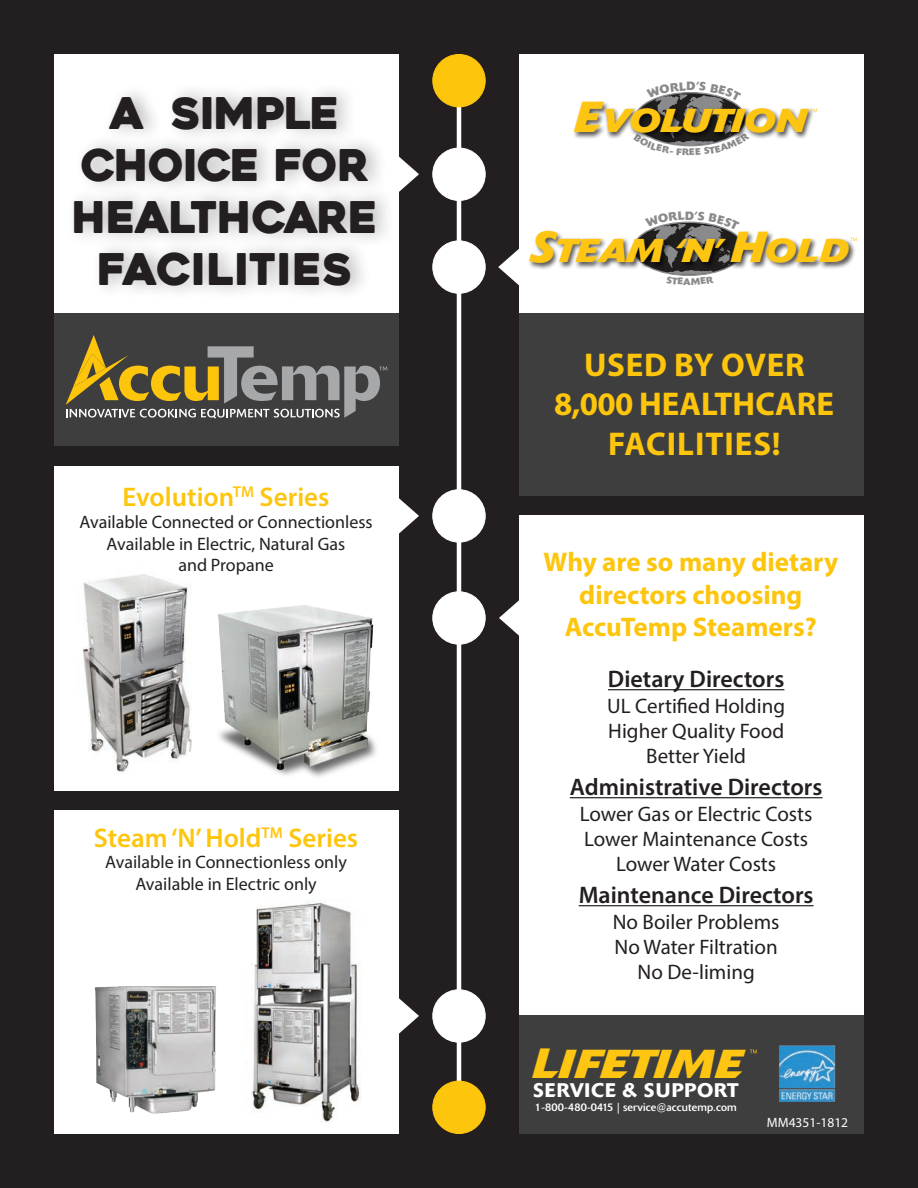
<style>
.page{position:relative;width:918px;height:1188px;background:#231f20}
.page>*{position:absolute;margin:0;border:0;box-sizing:border-box;transform-origin:0 0}
.t1{font:43.5px/52.2px "Heavitas";letter-spacing:-.02em;color:#231f20;text-align:center}
.t2{font:italic 700 40.05px "Delta";letter-spacing:.02em;color:#fec612;scale:1.16 1}
.t3{font:700 33px/39.6px "Myriad Pro";letter-spacing:.01em;color:#fec50d;text-align:center}
.t4{font:italic 700 32.7px "Delta";letter-spacing:-.01em;color:#fec612;scale:1.16 1}
.t5{font:700 27px/32.4px "Myriad Pro";color:#fec50d;text-align:center}
.t6{font:600 27px "Myriad Pro";color:#fec50d}
.t7{font:600 24px "Myriad Pro";color:#231f20}
.t8{font:21px/25.2px "Myriad Pro";color:#231f20;text-align:center}
.t9{font:500 19.5px "Delta";letter-spacing:.045em;color:#fff}
.t10{font:18px/21.6px "Myriad Pro";color:#231f20;text-align:center}
.t11{font:13.5px "Myriad Pro";color:#fff}
.t12{font:700 12px "Delta";color:#8a8a8d}
.t13{font:10.95px "Delta";letter-spacing:.015em;color:#fff}
.s1{font-size:42.9px}
.s2{font-size:41.85px}
</style>
<div class="page">
<hr style="left:457px;top:54px;width:4px;height:1080px;background:#fff">
<div style="left:433px;top:54px;width:52px;height:53px;background:#fec50d;border-radius:50%"></div>
<div style="left:432px;top:54px;width:54px;height:53px;border:1px solid #fec50d;border-radius:50%"></div>
<div style="left:433px;top:148px;width:52px;height:52px;background:#fff;border-radius:50%"></div>
<div style="left:432px;top:148px;width:54px;height:53px;border:1px solid #fff;border-radius:50%"></div>
<div style="left:433px;top:241px;width:52px;height:52px;background:#fff;border-radius:50%"></div>
<div style="left:432px;top:240px;width:54px;height:54px;border:1px solid #fff;border-radius:50%"></div>
<div style="left:433px;top:490px;width:52px;height:52px;background:#fff;border-radius:50%"></div>
<div style="left:432px;top:489px;width:54px;height:54px;border:1px solid #fff;border-radius:50%"></div>
<div style="left:433px;top:592px;width:52px;height:52px;background:#fff;border-radius:50%"></div>
<div style="left:432px;top:591px;width:54px;height:54px;border:1px solid #fff;border-radius:50%"></div>
<div style="left:433px;top:1081px;width:52px;height:53px;background:#fec50d;border-radius:50%"></div>
<div style="left:432px;top:1081px;width:54px;height:53px;border:1px solid #fec50d;border-radius:50%"></div>
<div style="left:433px;top:990px;width:52px;height:52px;background:#fff;border-radius:50%"></div>
<div style="left:432px;top:989px;width:54px;height:54px;border:1px solid #fff;border-radius:50%"></div>
<div style="left:519px;top:55px;width:344px;height:258px;background:#fff"></div>
<div style="left:54px;top:54px;width:344px;height:258px;background:#fff"></div>
<div style="left:54px;top:467px;width:344px;height:324px;background:#fff"></div>
<svg style="left:398px;top:156px;width:21px;height:37px"></svg>
<svg style="left:498px;top:249px;width:21px;height:37px"></svg>
<svg style="left:499px;top:600px;width:21px;height:36px"></svg>
<svg style="left:398px;top:497px;width:21px;height:37px"></svg>
<svg style="left:398px;top:998px;width:21px;height:36px"></svg>
<div style="left:66px;top:82px;width:331px;height:219px;background:#231f20;opacity:.3"></div>
<img style="left:82px;top:574px;width:110px;height:198px">
<img style="left:218px;top:605px;width:158px;height:172px">
<div style="left:520px;top:516px;width:344px;height:500px;background:#fff"></div>
<hr style="left:608px;top:689px;width:176px;height:1px;background:#231f20">
<hr style="left:570px;top:797px;width:253px;height:1px;background:#231f20">
<hr style="left:579px;top:905px;width:235px;height:1px;background:#231f20">
<div style="left:54px;top:810px;width:344px;height:324px;background:#fff"></div>
<img style="left:95px;top:986px;width:121px;height:128px">
<div style="left:519px;top:313px;width:344px;height:183px;background:#3e3e3f"></div>
<div style="left:54px;top:313px;width:344px;height:133px;background:#3e3e3f"></div>
<div style="left:519px;top:1016px;width:344px;height:118px;background:#3e3e3f"></div>
<img style="left:779px;top:1045px;width:57px;height:57px">
<svg style="left:66px;top:335px;width:321px;height:84px"></svg>
<img style="left:574px;top:102px;width:243px;height:37px">
<svg style="left:750px;top:1050px;width:7px;height:3px"></svg>
<img style="left:529px;top:231px;width:328px;height:38px">
<img style="left:251px;top:902px;width:110px;height:221px">
<svg style="left:633px;top:92px;width:117px;height:55px"></svg>
<svg style="left:645px;top:221px;width:95px;height:55px;background:#5c5a5b"></svg>
<h1 class="t1" style="left:72px;top:87px;width:308px">A SIMPLE<br>CHOICE FOR<br>HEALTHCARE<br>FACILITIES</h1>
<p class="t6" style="left:123px;top:480px;width:208px">Evolution<sup>TM</sup> Series</p>
<p class="t10" style="left:79px;top:511px;width:295px">Available Connected or Connectionless<br>Available in Electric, Natural Gas<br>and Propane</p>
<p class="t6" style="left:94px;top:821px;width:266px">Steam ‘N’ Hold<sup>TM</sup> Series</p>
<p class="t10" style="left:105px;top:851px;width:243px">Available in Connectionless only<br>Available in Electric only</p>
<p class="t12" style="left:687px;top:78px;width:11px">D</p>
<h3 class="t4" style="left:574px;top:100px;width:201px"><span class="s1">E</span>VOLUTION</h3>
<p class="t12" style="left:685px;top:208px;width:11px">D</p>
<h3 class="t4" style="left:530px;top:230px;width:276px"><span class="s1">S</span>TEAM N’ <span class="s1">H</span>OLD</h3>
<h3 class="t4" style="left:691px;top:257px;width:10px;rotate:-180deg">’</h3>
<h3 class="t3" style="left:554px;top:344px;width:281px">USED BY OVER<br>8,000 HEALTHCARE<br>FACILITIES!</h3>
<p class="t5" style="left:544px;top:545px;width:296px">Why are so many dietary directors choosing<br>AccuTemp Steamers?</p>
<p class="t7" style="left:608px;top:664px;width:178px">Dietary Directors</p>
<p class="t8" style="left:607px;top:693px;width:179px">UL Certified Holding<br>Higher Quality Food<br>Better Yield</p>
<p class="t7" style="left:570px;top:772px;width:254px">Administrative Directors</p>
<p class="t8" style="left:580px;top:801px;width:234px">Lower Gas or Electric Costs<br>Lower Maintenance Costs<br>Lower Water Costs</p>
<p class="t7" style="left:579px;top:880px;width:236px">Maintenance Directors</p>
<p class="t8" style="left:613px;top:909px;width:168px">No Boiler Problems<br>No Water Filtration<br>No De-liming</p>
<h2 class="t2" style="left:532px;top:1039px;width:183px"><span class="s2">L</span>IFETIME</h2>
<p class="t13" style="left:535px;top:1101px;width:203px">1-800-480-0415 | service@accutemp.com</p>
<p class="t9" style="left:533px;top:1079px;width:207px">SERVICE &amp; SUPPORT</p>
<p class="t11" style="left:767px;top:1114px;width:83px">MM4351-1812</p>
</div>
